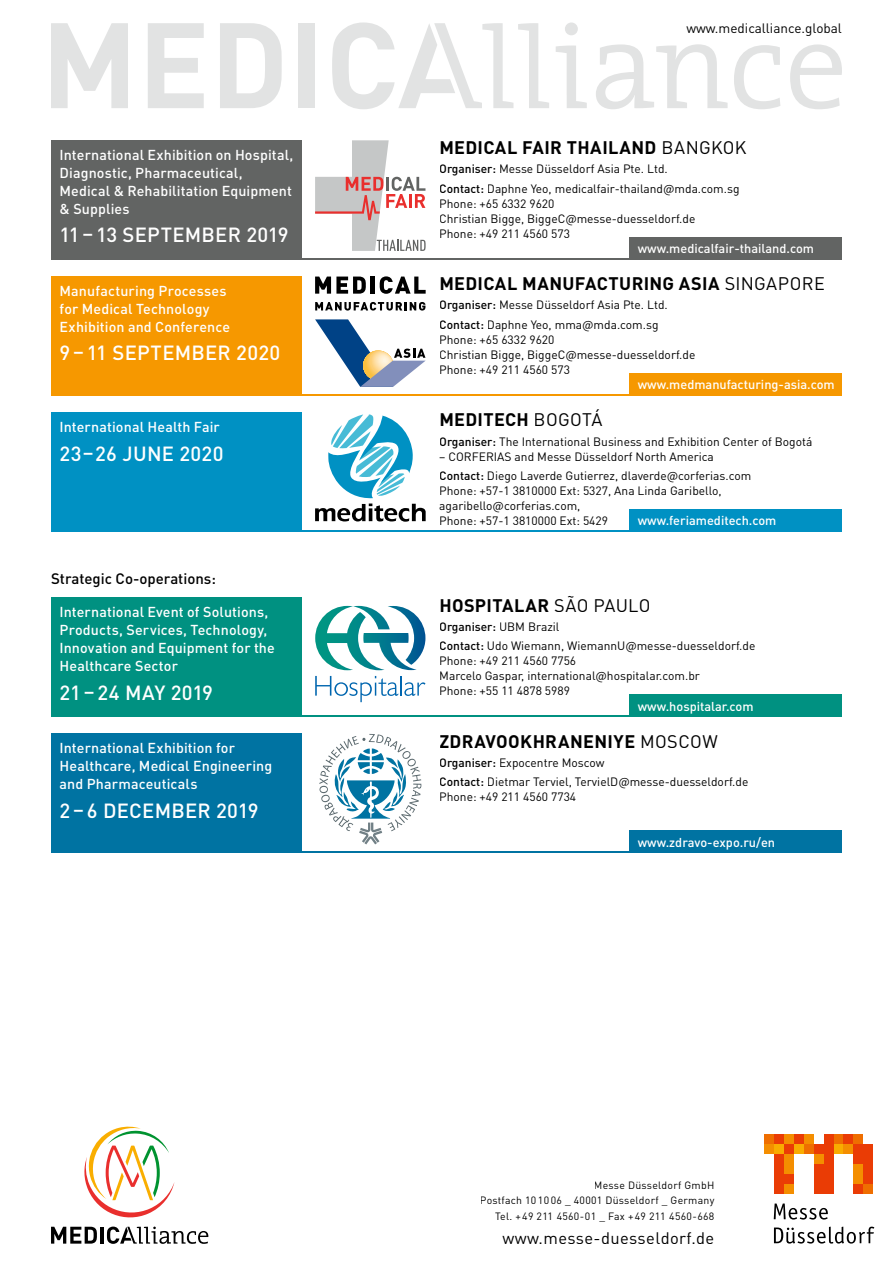
<style>
.page{position:relative;width:893px;height:1263px;background:#fff}
.page>*{position:absolute;margin:0;border:0;box-sizing:border-box;transform-origin:0 0}
.t1{font:500 20.25px "DIN Pro";letter-spacing:.01em;color:#fff}
.t2{font:500 20.25px "DIN Pro";letter-spacing:-.01em;color:#fff}
.t3{font:700 18px "DIN Pro";letter-spacing:.02em;color:#000}
.t4{font:16.5px "DIN Pro";letter-spacing:.025em;color:#000}
.t5{font:500 15px "DIN Pro";color:#000}
.t6{font:500 14.25px/18px "DIN Pro";letter-spacing:.01em;color:#fff}
.t7{font:13.5px "DIN Pro";color:#000}
.t8{font:500 12.75px "DIN Pro";color:#fff}
.t9{font:12px/15px "DIN Pro";color:#000}
.t10{font:10.5px/15.5px "DIN Pro";letter-spacing:.025em;color:#000;text-align:right}
.s1{font-weight:400}
.s2{font-weight:500}
</style>
<div class="page">
<svg style="left:774px;top:1226px;width:100px;height:17px"></svg>
<svg style="left:774px;top:1203px;width:54px;height:16px"></svg>
<div style="left:764px;top:1144px;width:10px;height:10px;background:#f48e00"></div>
<div style="left:774px;top:1134px;width:10px;height:10px;background:#ea3c05"></div>
<div style="left:774px;top:1144px;width:10px;height:10px;background:#f9ac00"></div>
<div style="left:784px;top:1134px;width:10px;height:10px;background:#f48e00"></div>
<div style="left:784px;top:1144px;width:10px;height:10px;background:#ea3c05"></div>
<div style="left:794px;top:1134px;width:10px;height:10px;background:#ea3c05"></div>
<div style="left:794px;top:1144px;width:10px;height:10px;background:#f9ac00"></div>
<div style="left:804px;top:1134px;width:10px;height:10px;background:#f48e00"></div>
<div style="left:804px;top:1144px;width:10px;height:10px;background:#ef6e00"></div>
<div style="left:833px;top:1134px;width:10px;height:10px;background:#ef6e00"></div>
<div style="left:833px;top:1144px;width:10px;height:10px;background:#f9ac00"></div>
<div style="left:843px;top:1134px;width:10px;height:10px;background:#ea3c05"></div>
<div style="left:843px;top:1144px;width:10px;height:10px;background:#f48e00"></div>
<div style="left:853px;top:1134px;width:10px;height:10px;background:#ef6e00"></div>
<div style="left:853px;top:1144px;width:10px;height:20px;background:#ea3c05"></div>
<div style="left:863px;top:1144px;width:10px;height:40px;background:#ea3c05"></div>
<div style="left:774px;top:1154px;width:10px;height:39px;background:#ea3c05"></div>
<div style="left:784px;top:1154px;width:10px;height:20px;background:#f48e00"></div>
<div style="left:784px;top:1174px;width:10px;height:10px;background:#ea3c05"></div>
<div style="left:784px;top:1184px;width:10px;height:9px;background:#f48e00"></div>
<div style="left:853px;top:1164px;width:10px;height:20px;background:#f48e00"></div>
<div style="left:863px;top:1184px;width:10px;height:9px;background:#ef6e00"></div>
<div style="left:764px;top:1134px;width:10px;height:10px;background:#ef6e00"></div>
<div style="left:814px;top:1144px;width:10px;height:10px;background:#ea3c05"></div>
<div style="left:814px;top:1154px;width:10px;height:10px;background:#f48e00"></div>
<div style="left:814px;top:1164px;width:10px;height:29px;background:#ea3c05"></div>
<div style="left:824px;top:1134px;width:9px;height:59px;background:#ea3c05"></div>
<div style="left:853px;top:1184px;width:10px;height:9px;background:#ea3c05"></div>
<svg style="left:51px;top:23px;width:77px;height:85px"></svg>
<svg style="left:148px;top:23px;width:56px;height:85px"></svg>
<svg style="left:220px;top:23px;width:62px;height:85px"></svg>
<div style="left:299px;top:23px;width:16px;height:85px;background:#e2e3e3"></div>
<svg style="left:332px;top:22px;width:217px;height:87px"></svg>
<div style="left:565px;top:22px;width:13px;height:13px;background:#e2e3e3;border-radius:50%"></div>
<svg style="left:556px;top:46px;width:31px;height:62px"></svg>
<svg style="left:596px;top:44px;width:132px;height:65px"></svg>
<svg style="left:734px;top:45px;width:46px;height:64px"></svg>
<svg style="left:790px;top:44px;width:52px;height:65px"></svg>
<svg style="left:51px;top:1127px;width:157px;height:117px"></svg>
<div style="left:51px;top:140px;width:251px;height:119px;background:#626463"></div>
<svg style="left:315px;top:140px;width:111px;height:111px"></svg>
<hr style="left:51px;top:258px;width:791px;height:1px;background:#626463">
<div style="left:629px;top:237px;width:213px;height:22px;background:#626463"></div>
<div style="left:51px;top:276px;width:251px;height:119px;background:#f69800"></div>
<svg style="left:315px;top:302px;width:110px;height:9px"></svg>
<svg style="left:315px;top:277px;width:51px;height:17px"></svg>
<hr style="left:371px;top:277px;width:4px;height:17px;background:#000">
<svg style="left:380px;top:276px;width:46px;height:18px"></svg>
<svg style="left:315px;top:319px;width:111px;height:68px"></svg>
<hr style="left:51px;top:394px;width:791px;height:1px;background:#f69800">
<div style="left:629px;top:373px;width:213px;height:22px;background:#f69800"></div>
<div style="left:51px;top:412px;width:251px;height:119px;background:#0091c3"></div>
<svg style="left:315px;top:414px;width:111px;height:108px"></svg>
<hr style="left:51px;top:530px;width:791px;height:2px;background:#0091c3">
<div style="left:629px;top:509px;width:213px;height:23px;background:#0091c3"></div>
<div style="left:51px;top:734px;width:251px;height:119px;background:#0073a2"></div>
<svg style="left:319px;top:734px;width:102px;height:110px"></svg>
<hr style="left:51px;top:851px;width:791px;height:2px;background:#0073a2">
<div style="left:629px;top:831px;width:213px;height:22px;background:#0073a2"></div>
<div style="left:51px;top:598px;width:251px;height:119px;background:#009181"></div>
<hr style="left:51px;top:715px;width:791px;height:2px;background:#009181">
<div style="left:629px;top:694px;width:213px;height:23px;background:#009181"></div>
<svg style="left:315px;top:606px;width:110px;height:64px"></svg>
<svg style="left:315px;top:676px;width:83px;height:26px"></svg>
<hr style="left:400px;top:676px;width:2px;height:20px;background:#0066af">
<svg style="left:404px;top:682px;width:21px;height:14px"></svg>
<p class="t6" style="left:60px;top:145px;width:235px">International Exhibition on Hospital,<br>Diagnostic, Pharma ceutical,<br>Medical &amp; Rehabilitation Equipment &amp; Supplies</p>
<h1 class="t1" style="left:60px;top:221px;width:231px">11 – 13 SEPTEMBER 2019</h1>
<p class="t6" style="left:60px;top:281px;width:172px">Manufacturing Processes for Medical Technology<br>Exhibition and Conference</p>
<h1 class="t1" style="left:60px;top:339px;width:222px">9 – 11 SEPTEMBER 2020</h1>
<p class="t6" style="left:60px;top:417px;width:162px">International Health Fair</p>
<h1 class="t1" style="left:60px;top:439px;width:165px">23–26 JUNE 2020</h1>
<p class="t5" style="left:51px;top:569px;width:166px">Strategic Co-operations:</p>
<p class="t6" style="left:60px;top:602px;width:217px">International Event of Solutions,<br>Products, Services, Technology,<br>Innovation and Equipment for the<br>Healthcare Sector</p>
<h1 class="t2" style="left:60px;top:679px;width:155px">21 – 24 MAY 2019</h1>
<p class="t6" style="left:60px;top:738px;width:214px">International Exhibition for<br>Healthcare, Medical Engineering and Pharmaceuticals</p>
<h1 class="t1" style="left:60px;top:797px;width:200px">2 – 6 DECEMBER 2019</h1>
<p class="t7" style="left:686px;top:19px;width:157px">www.medicalliance.global</p>
<h2 class="t3" style="left:439px;top:135px;width:309px">MEDICAL FAIR THAILAND <span class="s1">BANGKOK</span></h2>
<p class="t9" style="left:439px;top:159px;width:302px;line-height:19.2px"><span class="s2">Organiser:</span> Messe Düsseldorf Asia Pte. Ltd.<br><span class="s2">Contact:</span> Daphne Yeo, medicalfair-thailand@mda.com.sg</p>
<p class="t9" style="left:439px;top:195px;width:258px">Phone: +65 6332 9620<br>Christian Bigge, BiggeC@messe-duesseldorf.de<br>Phone: +49 211 4560 573</p>
<p class="t8" style="left:638px;top:240px;width:178px">www.medicalfair-thailand.com</p>
<h2 class="t3" style="left:439px;top:271px;width:387px">MEDICAL MANUFACTURING ASIA <span class="s1">SINGAPORE</span></h2>
<p class="t9" style="left:439px;top:295px;width:230px;line-height:19.2px"><span class="s2">Organiser:</span> Messe Düsseldorf Asia Pte. Ltd.<br><span class="s2">Contact:</span> Daphne Yeo, mma@mda.com.sg</p>
<p class="t9" style="left:439px;top:331px;width:258px">Phone: +65 6332 9620<br>Christian Bigge, BiggeC@messe-duesseldorf.de<br>Phone: +49 211 4560 573</p>
<p class="t8" style="left:638px;top:376px;width:198px">www.medmanufacturing-asia.com</p>
<h2 class="t3" style="left:439px;top:407px;width:165px">MEDITECH <span class="s1">BOGOTÁ</span></h2>
<p class="t9" style="left:439px;top:433px;width:375px"><span class="s2">Organiser:</span> The International Business and Exhibition Center of Bogotá</p>
<p class="t9" style="left:439px;top:446px;width:314px;line-height:19.2px">– CORFERIAS and Messe Düsseldorf North America<br><span class="s2">Contact:</span> Diego Laverde Gutierrez, dlaverde@corferias.com</p>
<p class="t9" style="left:439px;top:482px;width:284px">Phone: +57-1 3810000 Ext: 5327, Ana Linda Garibello, agaribello@corferias.com,<br>Phone: +57-1 3810000 Ext: 5429</p>
<p class="t8" style="left:638px;top:512px;width:140px">www.feriameditech.com</p>
<h2 class="t3" style="left:439px;top:593px;width:213px">HOSPITALAR <span class="s1">SÃO PAULO</span></h2>
<p class="t9" style="left:439px;top:616px;width:318px;line-height:19.2px"><span class="s2">Organiser:</span> UBM Brazil<br><span class="s2">Contact:</span> Udo Wiemann, WiemannU@messe-duesseldorf.de</p>
<p class="t9" style="left:439px;top:653px;width:262px">Phone: +49 211 4560 7756<br>Marcelo Gaspar, international@hospitalar.com.br<br>Phone: +55 11 4878 5989</p>
<p class="t8" style="left:638px;top:697px;width:117px">www.hospitalar.com</p>
<h2 class="t3" style="left:439px;top:729px;width:280px">ZDRAVOOKHRANENIYE <span class="s1">MOSCOW</span></h2>
<p class="t9" style="left:439px;top:752px;width:311px;line-height:19.2px"><span class="s2">Organiser:</span> Expocentre Moscow<br><span class="s2">Contact:</span> Dietmar Terviel, TervielD@messe-duesseldorf.de</p>
<p class="t9" style="left:439px;top:789px;width:138px">Phone: +49 211 4560 7734</p>
<p class="t8" style="left:638px;top:833px;width:139px">www.zdravo-expo.ru/en</p>
<p class="t10" style="left:480px;top:1177px;width:236px">Messe Düsseldorf GmbH<br>Postfach 10 10 06 _ 40001 Düsseldorf _ Germany<br>Tel. +49 211 4560-01 _ Fax +49 211 4560-668</p>
<h3 class="t4" style="left:502px;top:1227px;width:214px">www.messe-duesseldorf.de</h3>
</div>
